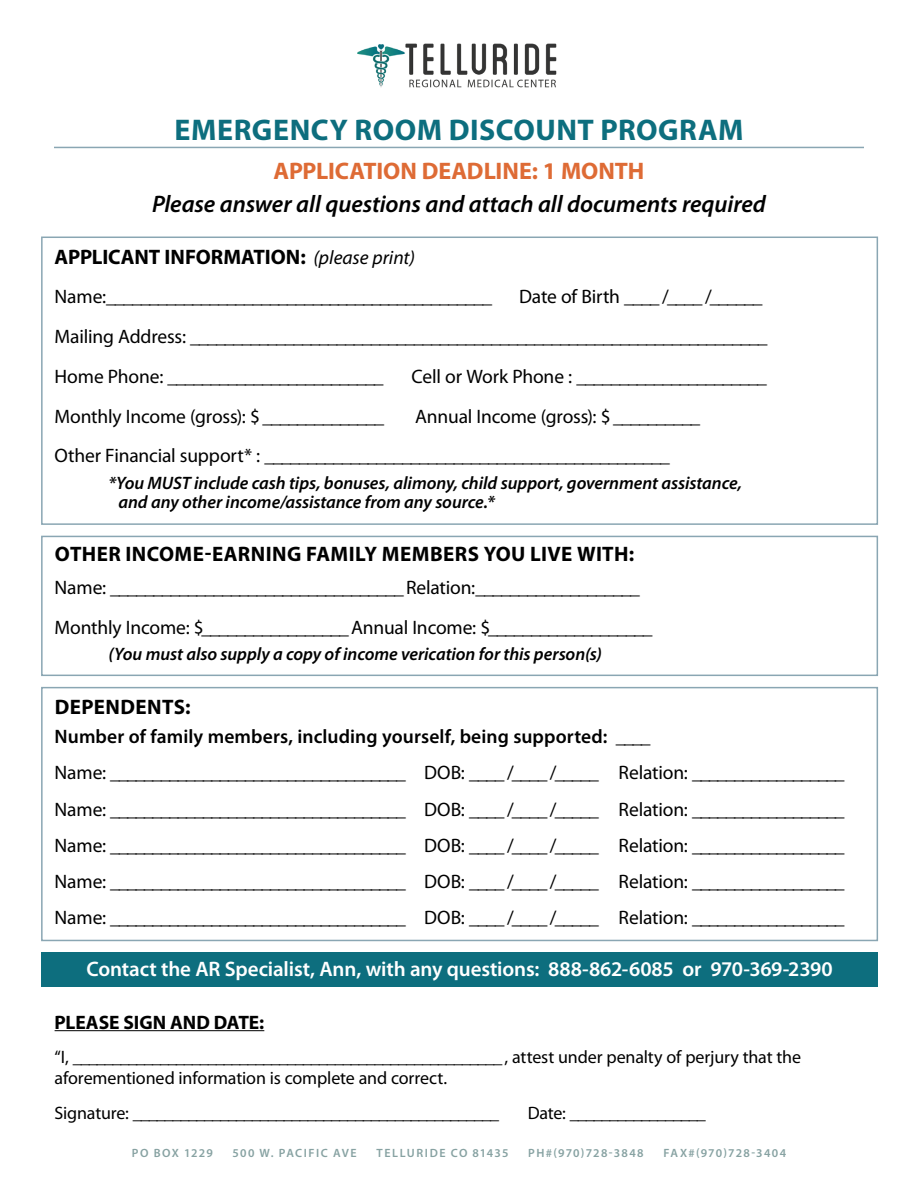
<style>
.page{position:relative;width:918px;height:1188px;background:#fff}
.page>*{position:absolute;margin:0;border:0;box-sizing:border-box;transform-origin:0 0}
.t1{font:700 30px "Myriad Pro";letter-spacing:.02em;color:#0d6e7e}
.Default{font:italic 600 24px "Myriad Pro";letter-spacing:-.005em;color:#000}
.Default-2{font:700 24px "Myriad Pro";letter-spacing:-.005em;color:#de6b35}
.Default-3{font:600 21px "Myriad Pro";letter-spacing:-.01em;color:#fff}
.Default-4{font:700 21px "Myriad Pro";letter-spacing:.015em;color:#000}
.Default-5{font:700 21px "Myriad Pro";letter-spacing:-.005em;color:#000}
.Default-6{font:19.5px "Myriad Pro";letter-spacing:-.005em;color:#000}
.Default-7{font:600 19.5px "Myriad Pro";letter-spacing:.005em;color:#000}
.Default-8{font:700 19.5px "Myriad Pro";letter-spacing:-.005em;color:#000}
.Default-9{font:18px/21px "Myriad Pro";letter-spacing:-.01em;color:#000}
.Default-10{font:italic 600 18px/19.5px "Myriad Pro";letter-spacing:-.005em;color:#000}
.Default-11{font:600 12px "Myriad Pro";letter-spacing:.11em;color:#87a2a2}
.s1{font-weight:400;font-style:italic;font-size:19.5px}
.s2{font-weight:400}
</style>
<div class="page">
<div style="left:41px;top:237px;width:837px;height:288px;border:2px solid #8aa6b3"></div>
<div style="left:41px;top:536px;width:837px;height:140px;border:2px solid #8aa6b3"></div>
<div style="left:41px;top:687px;width:837px;height:254px;border:2px solid #8aa6b3"></div>
<img style="left:358px;top:43px;width:199px;height:45px">
<hr style="left:54px;top:147px;width:810px;height:1px;background:#8aa6b3">
<hr style="left:55px;top:1030px;width:209px;height:1px;background:#000">
<div style="left:41px;top:952px;width:837px;height:35px;background:#0d6e7e"></div>
<p class="t1" style="left:174px;top:110px;width:571px">EMERGENCY ROOM DISCOUNT PROGRAM</p>
<p class="Default-2" style="left:274px;top:155px;width:372px">APPLICATION DEADLINE: 1 MONTH</p>
<p class="Default" style="left:152px;top:189px;width:615px">Please answer all questions and attach all documents required</p>
<p class="Default-5" style="left:55px;top:243px;width:362px">APPLICANT INFORMATION: <span class="s1">(please print)</span></p>
<p class="Default-6" style="left:55px;top:285px;width:439px">Name:_____________________________________________</p>
<p class="Default-6" style="left:519px;top:285px;width:245px">Date of Birth ____ /____ /______</p>
<p class="Default-6" style="left:55px;top:325px;width:714px">Mailing Address: ___________________________________________________________________</p>
<p class="Default-6" style="left:55px;top:364px;width:331px">Home Phone: _________________________</p>
<p class="Default-6" style="left:412px;top:364px;width:357px">Cell or Work Phone : ______________________</p>
<p class="Default-6" style="left:55px;top:404px;width:331px">Monthly Income (gross): $ ______________</p>
<p class="Default-6" style="left:415px;top:404px;width:287px">Annual Income (gross): $ __________</p>
<p class="Default-6" style="left:55px;top:444px;width:617px">Other Financial support* : _______________________________________________</p>
<p class="Default-10" style="left:118px;top:472px;width:625px;text-indent:-10px">*You MUST include cash tips, bonuses, alimony, child support, government assistance, and any other income/assistance from any source.*</p>
<p class="Default-4" style="left:55px;top:541px;width:581px">OTHER INCOME-EARNING FAMILY MEMBERS YOU LIVE WITH:</p>
<p class="Default-6" style="left:55px;top:576px;width:587px">Name: __________________________________ Relation:___________________</p>
<p class="Default-6" style="left:55px;top:616px;width:600px">Monthly Income: $_________________ Annual Income: $___________________</p>
<p class="Default-10" style="left:109px;top:644px;width:495px">(You must also supply a copy of income verication for this person(s)</p>
<p class="Default-4" style="left:55px;top:693px;width:137px">DEPENDENTS:</p>
<p class="Default-7" style="left:55px;top:724px;width:598px">Number of family members, including yourself, being supported: <span class="s2">____</span></p>
<p class="Default-6" style="left:55px;top:761px;width:792px">Name: ___________________________________ DOB: ____ /____ /_____ Relation: __________________</p>
<p class="Default-6" style="left:55px;top:797px;width:792px">Name: ___________________________________ DOB: ____ /____ /_____ Relation: __________________</p>
<p class="Default-6" style="left:55px;top:833px;width:792px">Name: ___________________________________ DOB: ____ /____ /_____ Relation: __________________</p>
<p class="Default-6" style="left:55px;top:869px;width:792px">Name: ___________________________________ DOB: ____ /____ /_____ Relation: __________________</p>
<p class="Default-6" style="left:55px;top:906px;width:792px">Name: ___________________________________ DOB: ____ /____ /_____ Relation: __________________</p>
<p class="Default-3" style="left:87px;top:956px;width:748px">Contact the AR Specialist, Ann, with any questions: 888-862-6085 or 970-369-2390</p>
<p class="Default-8" style="left:55px;top:1009px;width:211px">PLEASE SIGN AND DATE:</p>
<p class="Default-9" style="left:55px;top:1046px;width:748px">“I, ______________________________________________________ , attest under penalty of perjury that the aforementioned information is complete and correct.</p>
<p class="Default-9" style="left:55px;top:1102px;width:446px">Signature: ______________________________________________</p>
<p class="Default-9" style="left:528px;top:1102px;width:180px">Date: _________________</p>
<p class="Default-11" style="left:132px;top:1145px;width:82px">PO BOX 1229</p>
<p class="Default-11" style="left:232px;top:1145px;width:126px">500 W. PACIFIC AVE</p>
<p class="Default-11" style="left:377px;top:1145px;width:133px">TELLURIDE CO 81435</p>
<p class="Default-11" style="left:528px;top:1145px;width:117px">PH#(970)728-3848</p>
<p class="Default-11" style="left:663px;top:1145px;width:124px">FAX#(970)728-3404</p>
</div>
